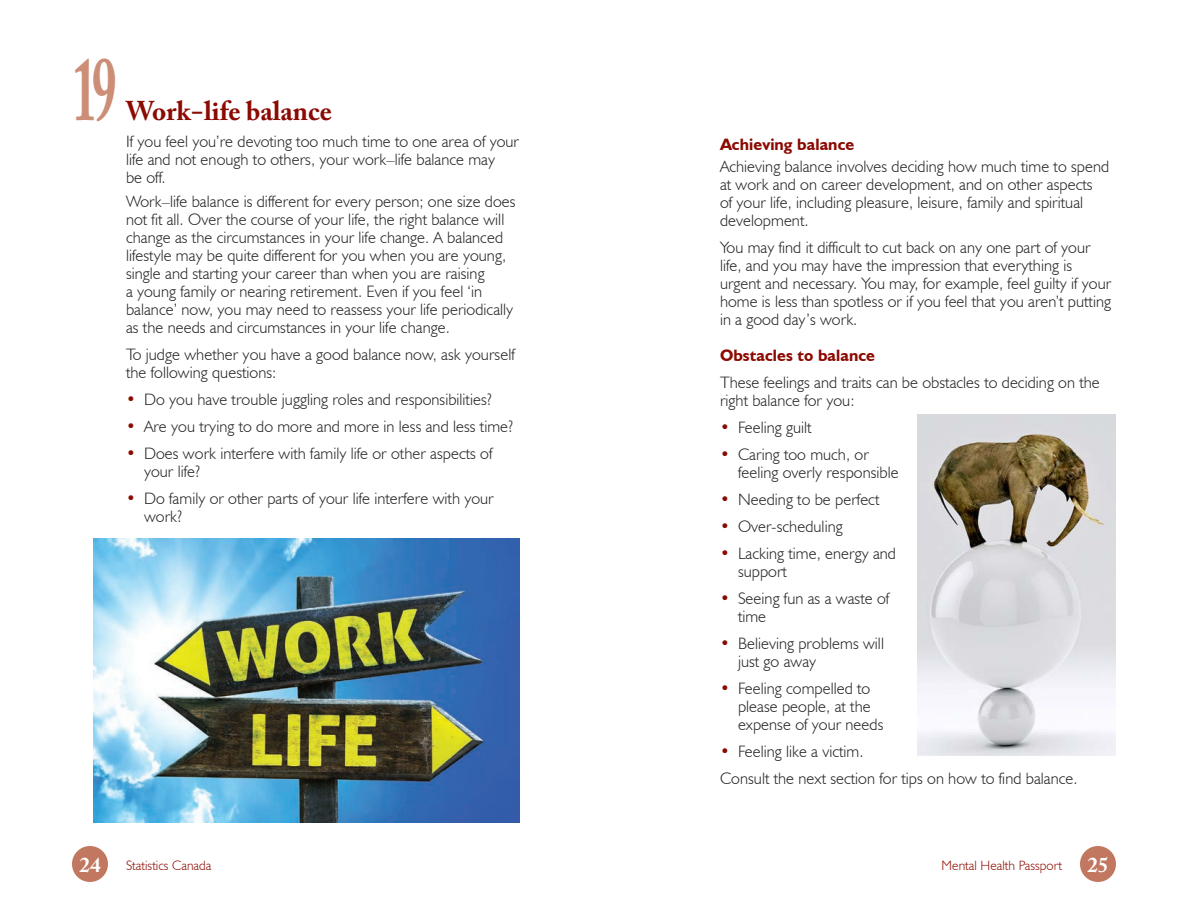
<style>
.page{position:relative;width:1188px;height:918px;background:#fff}
.page>*{position:absolute;margin:0;border:0;box-sizing:border-box;transform-origin:0 0}
.t1{font:700 90px "Adobe Caslon Pro";color:#cd8e78;scale:.55 1}
.t2{font:700 27px "Adobe Caslon Pro";color:#8b0a02}
.t3{font:300 16.5px/18px "Humanist 521 BT";letter-spacing:.005em;color:#231f20}
.t4{font:700 16.5px "Humanist 521 BT";letter-spacing:.005em;color:#8b0a02}
.t5{font:300 13.5px "Humanist 521 BT";letter-spacing:.005em;color:#8b0a02}
.s1{color:#8b0a02}
.s2{font-family:"Adobe Caslon Pro";font-weight:700;font-size:21px;color:#fff}
</style>
<div class="page">
<div style="left:72px;top:846px;width:36px;height:36px;background:#c27860;border-radius:50%"></div>
<div style="left:1080px;top:846px;width:36px;height:36px;background:#c27860;border-radius:50%"></div>
<img style="left:917px;top:414px;width:199px;height:342px">
<img style="left:94px;top:539px;width:425px;height:284px">
<h1 class="t1" style="left:72px;top:36px;width:83px">19</h1>
<h2 class="t2" style="left:126px;top:95px;width:208px">Work-life balance</h2>
<p class="t3" style="left:126px;top:132px;width:395px">If you feel you’re devoting too much time to one area of your life and not enough to others, your work–life balance may<br>be off.</p>
<p class="t3" style="left:126px;top:192px;width:391px">Work–life balance is different for every person; one size does not fit all. Over the course of your life, the right balance will change as the circumstances in your life change. A balanced lifestyle may be quite different for you when you are young, single and starting your career than when you are raising<br>a young family or nearing retirement. Even if you feel ‘in balance’ now, you may need to reassess your life periodically as the needs and circumstances in your life change.</p>
<p class="t3" style="left:126px;top:345px;width:390px">To judge whether you have a good balance now, ask yourself the following questions:</p>
<p class="t3" style="left:126px;top:390px;width:368px"><span class="s1">•</span> Do you have trouble juggling roles and responsibilities?</p>
<p class="t3" style="left:126px;top:417px;width:389px"><span class="s1">•</span> Are you trying to do more and more in less and less time?</p>
<p class="t3" style="left:144px;top:444px;width:350px;text-indent:-18px"><span class="s1">•</span> Does work interfere with family life or other aspects of your life?</p>
<p class="t3" style="left:144px;top:489px;width:351px;text-indent:-18px"><span class="s1">•</span> Do family or other parts of your life interfere with your work?</p>
<p class="t4" style="left:720px;top:134px;width:136px">Achieving balance</p>
<p class="t3" style="left:720px;top:157px;width:391px">Achieving balance involves deciding how much time to spend at work and on career development, and on other aspects<br>of your life, including pleasure, leisure, family and spiritual development.</p>
<p class="t3" style="left:720px;top:238px;width:393px">You may find it difficult to cut back on any one part of your life, and you may have the impression that everything is urgent and necessary. You may, for example, feel guilty if your home is less than spotless or if you feel that you aren’t putting in a good day’s work.</p>
<p class="t4" style="left:720px;top:345px;width:157px">Obstacles to balance</p>
<p class="t3" style="left:720px;top:373px;width:381px">These feelings and traits can be obstacles to deciding on the right balance for you:</p>
<p class="t3" style="left:720px;top:418px;width:93px"><span class="s1">•</span> Feeling guilt</p>
<p class="t3" style="left:738px;top:445px;width:162px;text-indent:-18px"><span class="s1">•</span> Caring too much, or feeling overly responsible</p>
<p class="t3" style="left:720px;top:490px;width:161px"><span class="s1">•</span> Needing to be perfect</p>
<p class="t3" style="left:720px;top:517px;width:124px"><span class="s1">•</span> Over-scheduling</p>
<p class="t3" style="left:738px;top:544px;width:160px;text-indent:-18px"><span class="s1">•</span> Lacking time, energy and support</p>
<p class="t3" style="left:738px;top:589px;width:153px;text-indent:-18px"><span class="s1">•</span> Seeing fun as a waste of time</p>
<p class="t3" style="left:738px;top:634px;width:147px;text-indent:-18px"><span class="s1">•</span> Believing problems will just go away</p>
<p class="t3" style="left:738px;top:679px;width:147px;text-indent:-18px"><span class="s1">•</span> Feeling compelled to please people, at the expense of your needs</p>
<p class="t3" style="left:720px;top:738px;width:359px;line-height:27px"><span class="s1">•</span> Feeling like a victim.<br>Consult the next section for tips on how to find balance.</p>
<p class="t5" style="left:80px;top:857px;width:134px"><span class="s2">24</span> Statistics Canada</p>
<p class="t5" style="left:942px;top:857px;width:168px">Mental Health Passport <span class="s2">25</span></p>
</div>
